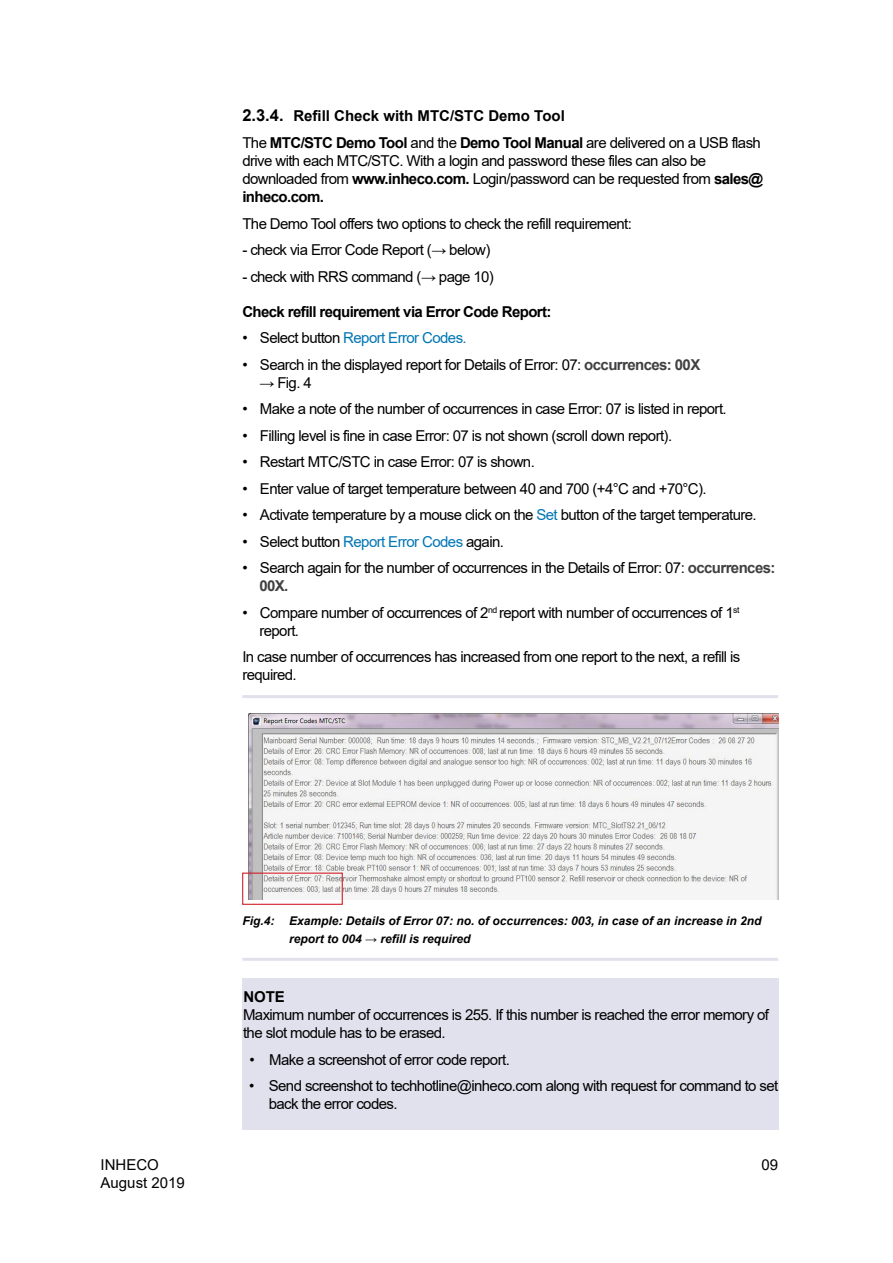
<style>
.page{position:relative;width:893px;height:1263px;background:#fff}
.page>*{position:absolute;margin:0;border:0;box-sizing:border-box;transform-origin:0 0}
.t1{font:15px/18px "Arial";letter-spacing:-.04em;color:#000}
.t2{font:700 15px/26.5px "Arial";color:#000}
.t3{font:700 15px "Arial";letter-spacing:-.04em;color:#000}
.t4{font:15px "Arial";letter-spacing:-.04em;color:#0076b3}
.t5{font:15px/18px "Arial";color:#000}
.t6{font:italic 700 12px/18px "Arial";color:#000}
.s1{font-size:16.5px}
.s2{font-weight:400}
.s3{font-weight:700}
.s4{color:#000}
.s5{font-weight:700;color:#414042}
.s6{color:#0076b3}
.s7{font-weight:400;font-style:normal}
</style>
<div class="page">
<hr style="left:242px;top:695px;width:536px;height:3px;background:#e1e0ed">
<hr style="left:242px;top:958px;width:536px;height:3px;background:#e1e0ed">
<img style="left:249px;top:713px;width:529px;height:186px">
<div style="left:242px;top:979px;width:537px;height:151px;background:#e1e0ed"></div>
<div style="left:242px;top:872px;width:101px;height:33px;border:1px solid #d2232a"></div>
<p class="t2" style="left:242px;top:103px;width:520px"><span class="s1">2.3.4.</span> Refill Check with MTC/STC Demo Tool<br><span class="s2">The</span> MTC/STC Demo Tool <span class="s2">and the</span> Demo Tool Manual <span class="s2">are delivered on a USB flash</span></p>
<p class="t1" style="left:242px;top:152px;width:522px">drive with each MTC/STC. With a login and password these files can also be downloaded from <span class="s3">www.inheco.com.</span> Login/password can be requested from <span class="s3">sales@ inheco.com.</span></p>
<p class="t1" style="left:242px;top:214px;width:391px">The Demo Tool offers two options to check the refill requirement:</p>
<p class="t1" style="left:242px;top:241px;width:250px">- check via Error Code Report (→ below)</p>
<p class="t1" style="left:242px;top:267px;width:253px">- check with RRS command (→ page 10)</p>
<p class="t3" style="left:242px;top:301px;width:311px">Check refill requirement via Error Code Report:</p>
<p class="t4" style="left:242px;top:327px;width:226px"><span class="s4">• Select button</span> Report Error Codes.</p>
<p class="t1" style="left:242px;top:355px;width:459px">• Search in the displayed report for Details of Error: 07: <span class="s5">occurrences: 00X</span></p>
<p class="t1" style="left:259px;top:373px;width:54px">→ Fig. 4</p>
<p class="t1" style="left:242px;top:400px;width:486px">• Make a note of the number of occurrences in case Error: 07 is listed in report.</p>
<p class="t1" style="left:242px;top:426px;width:431px">• Filling level is fine in case Error: 07 is not shown (scroll down report).</p>
<p class="t1" style="left:242px;top:453px;width:294px">• Restart MTC/STC in case Error: 07 is shown.</p>
<p class="t1" style="left:242px;top:479px;width:466px">• Enter value of target temperature between 40 and 700 (+4°C and +70°C).</p>
<p class="t1" style="left:242px;top:506px;width:516px">• Activate temperature by a mouse click on the <span class="s6">Set</span> button of the target temperature.</p>
<p class="t1" style="left:242px;top:532px;width:263px">• Select button <span class="s6">Report Error Codes</span> again.</p>
<p class="t1" style="left:259px;top:559px;width:518px;text-indent:-17px">• Search again for the number of occurrences in the Details of Error: 07: <span class="s5">occurrences:<br>00X.</span></p>
<p class="t1" style="left:259px;top:603px;width:482px;text-indent:-17px">• Compare number of occurrences of 2<sup>nd</sup> report with number of occurrences of 1<sup>st </sup>report.</p>
<p class="t1" style="left:242px;top:648px;width:499px">In case number of occurrences has increased from one report to the next, a refill is required.</p>
<p class="t6" style="left:289px;top:912px;width:474px;text-indent:-47px">Fig.4: Example: Details of Error 07: no. of occurrences: 003, in case of an increase in 2nd report to 004 <span class="s7">→</span> refill is required</p>
<p class="t3" style="left:243px;top:986px;width:43px">NOTE</p>
<p class="t1" style="left:243px;top:1006px;width:527px">Maximum number of occurrences is 255. If this number is reached the error memory of the slot module has to be erased.</p>
<p class="t1" style="left:249px;top:1050px;width:262px">• Make a screenshot of error code report.</p>
<p class="t1" style="left:269px;top:1077px;width:511px;text-indent:-20px">• Send screenshot to techhotline@inheco.com along with request for command to set back the error codes.</p>
<p class="t5" style="left:101px;top:1155px;width:86px">INHECO<br>August 2019</p>
<p class="t1" style="left:761px;top:1155px;width:18px">09</p>
</div>
